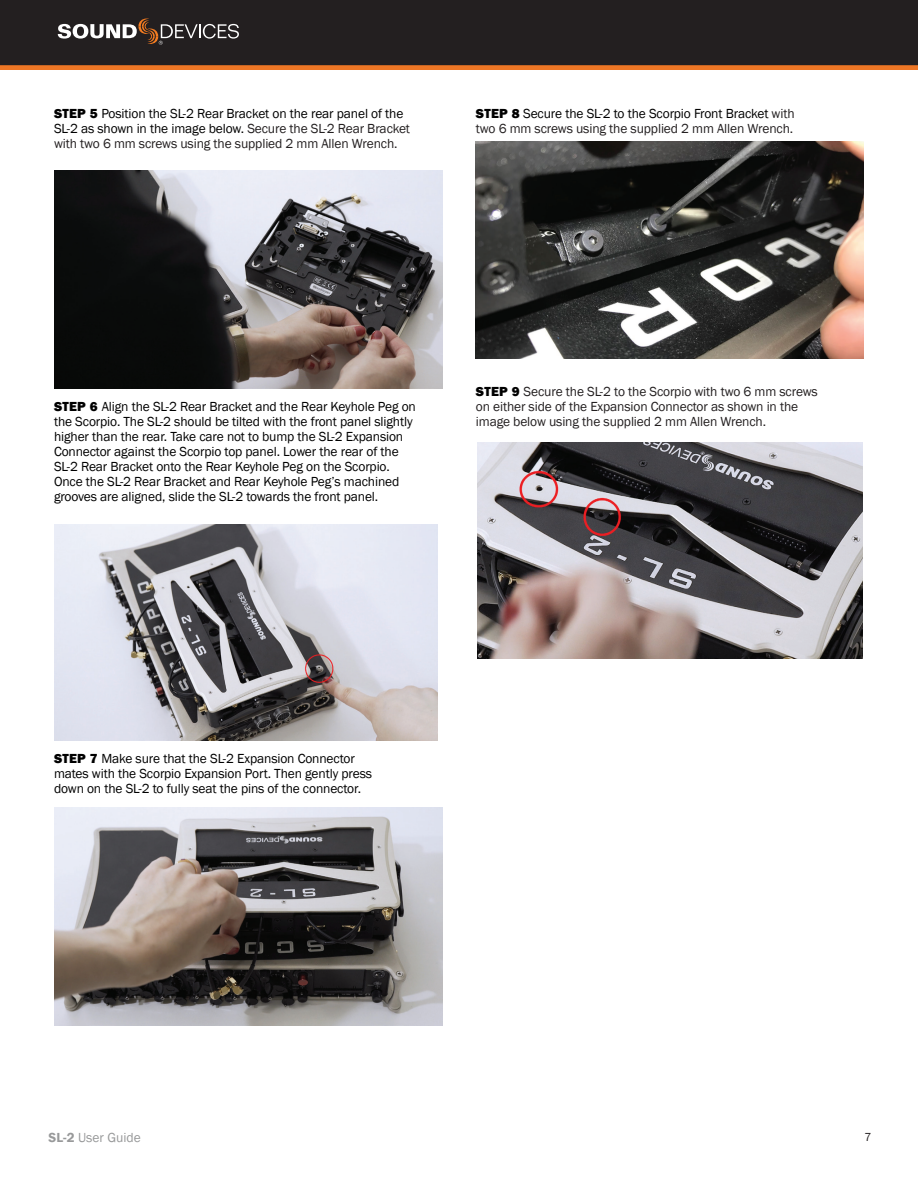
<style>
.page{position:relative;width:918px;height:1188px;background:#fff}
.page>*{position:absolute;margin:0;border:0;box-sizing:border-box;transform-origin:0 0}
.t1{font:13.5px/15px "Franklin Gothic";letter-spacing:-.01em;color:#000}
.t2{font:13.5px/15px "Franklin Gothic";letter-spacing:-.01em;color:#231f20}
.t3{font:13.5px "Franklin Gothic";color:#98999a}
.t4{font:12px "Franklin Gothic";color:#231f20}
.s1{font-weight:800}
.s2{color:#231f20}
.s3{font-weight:800;color:#000}
.s4{color:#000}
.s5{font-weight:600}
</style>
<div class="page">
<svg style="left:0;top:65px;width:918px;height:4px;fill:#ee7625"></svg>
<div style="left:0;top:0;width:918px;height:65px;background:#231f20"></div>
<svg style="left:58px;top:19px;width:181px;height:26px"></svg>
<img style="left:54px;top:170px;width:388px;height:218px">
<img style="left:54px;top:525px;width:384px;height:216px">
<img style="left:54px;top:807px;width:389px;height:219px">
<img style="left:476px;top:141px;width:388px;height:217px">
<img style="left:478px;top:443px;width:384px;height:216px">
<p class="t1" style="left:54px;top:107px;width:358px"><span class="s1">STEP 5</span> Position the SL-2 Rear Bracket on the rear panel of the<br>SL-2 as shown in the image below. <span class="s2">Secure the SL-2 Rear Bracket with two 6 mm screws using the supplied 2 mm Allen Wrench.</span></p>
<p class="t2" style="left:476px;top:107px;width:320px"><span class="s3">STEP 8</span> <span class="s4">Secure the SL-2 to the Scorpio Front Bracket</span> with two 6 mm screws using the supplied 2 mm Allen Wrench.</p>
<p class="t1" style="left:54px;top:399px;width:363px"><span class="s1">STEP 6</span> Align the SL-2 Rear Bracket and the Rear Keyhole Peg on the Scorpio. The SL-2 should be tilted with the front panel slightly higher than the rear. Take care not to bump the SL-2 Expansion Connector against the Scorpio top panel. Lower the rear of the SL-2 Rear Bracket onto the Rear Keyhole Peg on the Scorpio.<br>Once the SL-2 Rear Bracket and Rear Keyhole Peg’s machined grooves are aligned, slide the SL-2 towards the front panel.</p>
<p class="t2" style="left:476px;top:384px;width:343px"><span class="s3">STEP 9</span> Secure the SL-2 to the Scorpio with two 6 mm screws on either side of the Expansion Connector as shown in the image below using the supplied 2 mm Allen Wrench.</p>
<p class="t1" style="left:54px;top:752px;width:320px"><span class="s1">STEP 7</span> Make sure that the SL-2 Expansion Connector mates with the Scorpio Expansion Port. Then gently press down on the SL-2 to fully seat the pins of the connector.</p>
<p class="t3" style="left:49px;top:1130px;width:94px"><span class="s5">SL-2</span> User Guide</p>
<p class="t4" style="left:864px;top:1130px;width:9px">7</p>
</div>
